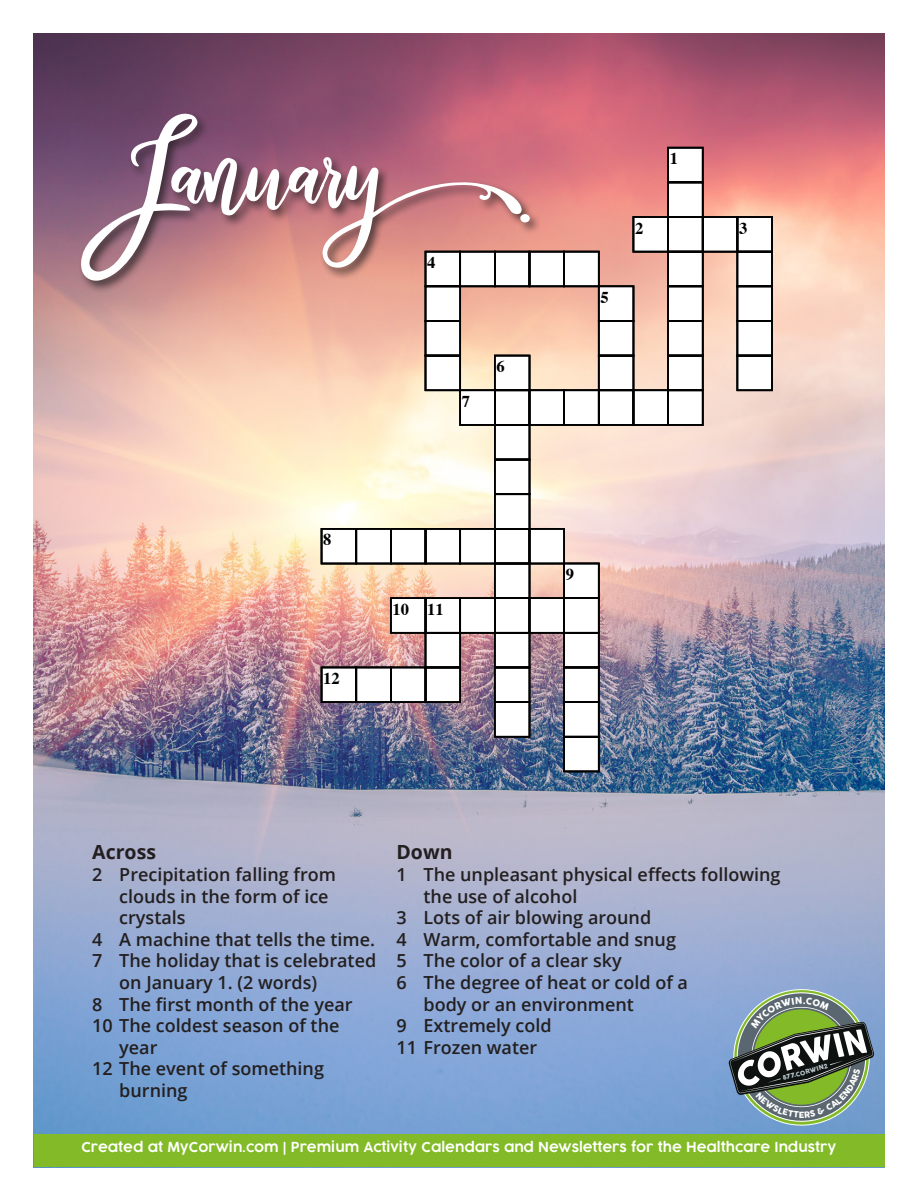
<style>
.page{position:relative;width:918px;height:1188px;background:#fff}
.page>*{position:absolute;margin:0;border:0;box-sizing:border-box;transform-origin:0 0}
.t1{font:108px "Berson Dream Script";color:#fff}
.t2{font:700 19.5px "Open Sans";color:#231f20}
.Hanging_Indent{font:600 18px/21.6px "Open Sans";color:#231f20}
.t3{font:700 16.5px "Times";color:#000}
.t4{font:600 13.5px "Cocogoose";color:#fff}
.t5{font:8.4px "Cocogoose";color:#fff}
.t6{font:6.3px "Cocogoose";color:#bac6cc}
</style>
<div class="page">
<img style="left:34px;top:34px;width:850px;height:1134px">
<img style="left:320px;top:146px;width:454px;height:627px">
<div style="left:78px;top:111px;width:464px;height:183px;background:#231f20;opacity:.75"></div>
<div style="left:34px;top:1134px;width:850px;height:32px;background:#82bb27"></div>
<svg style="left:726px;top:982px;width:151px;height:151px;background:#758d88"></svg>
<p class="t1" style="left:81px;top:104px;width:453px">January</p>
<p class="t3" style="left:427px;top:247px;width:10px">4</p>
<p class="t3" style="left:462px;top:385px;width:10px">7</p>
<p class="t3" style="left:496px;top:351px;width:10px">6</p>
<p class="t3" style="left:600px;top:281px;width:10px">5</p>
<p class="t3" style="left:635px;top:212px;width:10px">2</p>
<p class="t3" style="left:670px;top:143px;width:10px">1</p>
<p class="t3" style="left:323px;top:524px;width:10px">8</p>
<p class="t3" style="left:323px;top:663px;width:18px">12</p>
<p class="t3" style="left:393px;top:593px;width:18px">10</p>
<p class="t3" style="left:427px;top:593px;width:18px">11</p>
<p class="t3" style="left:566px;top:559px;width:10px">9</p>
<p class="t3" style="left:739px;top:212px;width:10px">3</p>
<p class="t2" style="left:92px;top:839px;width:65px">Across</p>
<p class="Hanging_Indent" style="left:119px;top:863px;width:218px;text-indent:-27px">2 Precipitation falling from clouds in the form of ice crystals</p>
<p class="Hanging_Indent" style="left:92px;top:928px;width:284px">4 A machine that tells the time.</p>
<p class="Hanging_Indent" style="left:119px;top:950px;width:259px;text-indent:-27px">7 The holiday that is celebrated on January 1. (2 words)</p>
<p class="Hanging_Indent" style="left:92px;top:993px;width:262px">8 The first month of the year</p>
<p class="Hanging_Indent" style="left:119px;top:1015px;width:222px;text-indent:-27px">10 The coldest season of the year</p>
<p class="Hanging_Indent" style="left:119px;top:1058px;width:206px;text-indent:-27px">12 The event of something burning</p>
<p class="t2" style="left:397px;top:839px;width:58px">Down</p>
<p class="Hanging_Indent" style="left:424px;top:863px;width:359px;text-indent:-27px">1 The unpleasant physical effects following the use of alcohol</p>
<p class="Hanging_Indent" style="left:397px;top:907px;width:256px">3 Lots of air blowing around</p>
<p class="Hanging_Indent" style="left:397px;top:928px;width:281px">4 Warm, comfortable and snug</p>
<p class="Hanging_Indent" style="left:397px;top:950px;width:227px">5 The color of a clear sky</p>
<p class="Hanging_Indent" style="left:424px;top:971px;width:266px;text-indent:-27px">6 The degree of heat or cold of a body or an environment</p>
<p class="Hanging_Indent" style="left:397px;top:1015px;width:157px">9 Extremely cold</p>
<p class="Hanging_Indent" style="left:397px;top:1036px;width:142px">11 Frozen water</p>
<p class="t6" style="left:782px;top:1074px;width:48px;rotate:-16deg">877.CORWIN2</p>
<p class="t5" style="left:799px;top:1109px;width:7px">E</p>
<p class="t4" style="left:81px;top:1138px;width:757px">Created at MyCorwin.com | Premium Activity Calendars and Newsletters for the Healthcare Industry</p>
</div>
